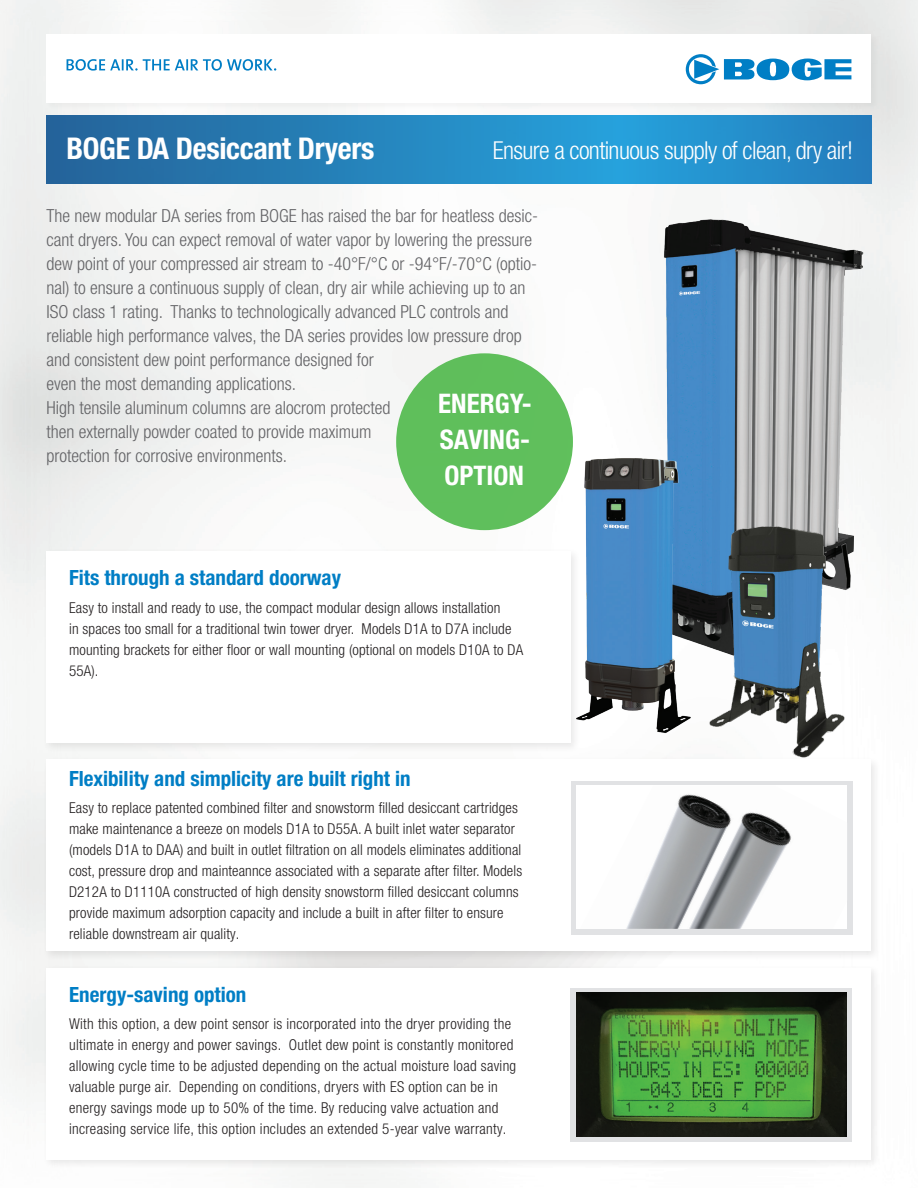
<style>
.page{position:relative;width:918px;height:1188px;background:#fff}
.page>*{position:absolute;margin:0;border:0;box-sizing:border-box;transform-origin:0 0}
.t1{font:700 condensed 30px "Helvetica Neue LT Pro";letter-spacing:-.01em;color:#fff}
.t2{font:700 condensed 27px/36px "Helvetica Neue LT Pro";color:#fff}
.t3{font:300 condensed 24.75px "Helvetica Neue LT Pro";letter-spacing:-.025em;color:#fff}
.t4{font:700 condensed 21px "Helvetica Neue LT Pro";color:#007ec5}
.COPY_02_Einleitung{font:300 condensed 18px/24px "Helvetica Neue LT Pro";color:#636366}
.COPY_schwarz{font:300 condensed 15px/21px "Helvetica Neue LT Pro";letter-spacing:.01em;color:#231f20}
</style>
<div class="page">
<img style="left:0;top:0;width:918px;height:1188px">
<img style="left:634px;top:198px;width:250px;height:506px">
<img style="left:720px;top:524px;width:127px;height:232px">
<img style="left:557px;top:438px;width:163px;height:318px">
<div style="left:45px;top:33px;width:834px;height:77px;background:#231f20;opacity:.04"></div>
<div style="left:47px;top:35px;width:824px;height:68px;background:#fff"></div>
<svg style="left:686px;top:54px;width:165px;height:30px"></svg>
<svg style="left:67px;top:59px;width:209px;height:12px"></svg>
<svg style="left:47px;top:116px;width:824px;height:68px;background:#2585be"></svg>
<div style="left:42px;top:547px;width:539px;height:206px;background:#f5f5f4"></div>
<div style="left:47px;top:551px;width:524px;height:192px;background:#fff"></div>
<div style="left:42px;top:756px;width:840px;height:205px;background:#231f20;opacity:.1"></div>
<div style="left:47px;top:760px;width:824px;height:191px;background:#fff"></div>
<div style="left:42px;top:964px;width:840px;height:206px;background:#231f20;opacity:.1"></div>
<div style="left:47px;top:968px;width:824px;height:192px;background:#fff"></div>
<div style="left:571px;top:988px;width:281px;height:154px;background:#e1e2e4"></div>
<img style="left:576px;top:993px;width:271px;height:143px">
<div style="left:396px;top:353px;width:177px;height:177px;background:#5fbf5c;border-radius:50%"></div>
<svg style="left:571px;top:781px;width:281px;height:153px;fill:#e1e2e4"></svg>
<img style="left:580px;top:786px;width:267px;height:143px">
<p class="t1" style="left:67px;top:130px;width:310px">BOGE DA Desiccant Dryers</p>
<p class="t3" style="left:493px;top:136px;width:362px">Ensure a continuous supply of clean, dry air!</p>
<p class="COPY_02_Einleitung" style="left:47px;top:204px;width:493px">The new modular DA series from BOGE has raised the bar for heatless desic&shy;cant dryers. You can expect removal of water vapor by lowering the pressure dew point of your compressed air stream to -40°F/°C or -94°F/-70°C (optio&shy;nal) to ensure a continuous supply of clean, dry air while achieving up to an ISO class 1 rating. Thanks to technologically advanced PLC controls and reliable high performance valves, the DA series provides low pressure drop and consistent dew point performance designed for<br>even the most demanding applications.</p>
<p class="COPY_02_Einleitung" style="left:47px;top:396px;width:345px">High tensile aluminum columns are alocrom protected then externally powder coated to provide maximum protection for corrosive environments.</p>
<p class="t2" style="left:438px;top:386px;width:95px">ENERGY-</p>
<p class="t2" style="left:440px;top:422px;width:92px">SAVING-<br>OPTION</p>
<p class="t4" style="left:69px;top:565px;width:273px">Fits through a standard doorway</p>
<p class="COPY_schwarz" style="left:69px;top:597px;width:456px">Easy to install and ready to use, the compact modular design allows installation<br>in spaces too small for a traditional twin tower dryer. Models D1A to D7A include mounting brackets for either floor or wall mounting (optional on models D10A to DA 55A).</p>
<p class="t4" style="left:69px;top:766px;width:343px">Flexibility and simplicity are built right in</p>
<p class="COPY_schwarz" style="left:69px;top:798px;width:455px">Easy to replace patented combined filter and snowstorm filled desiccant cartridges make maintenance a breeze on models D1A to D55A. A built inlet water separator (models D1A to DAA) and built in outlet filtration on all models eliminates additional cost, pressure drop and mainteannce associated with a separate after filter. Models D212A to D1110A constructed of high density snowstorm filled desiccant columns provide maximum adsorption capacity and include a built in after filter to ensure reliable downstream air quality.</p>
<p class="t4" style="left:69px;top:982px;width:179px">Energy-saving option</p>
<p class="COPY_schwarz" style="left:69px;top:1013px;width:449px">With this option, a dew point sensor is incorporated into the dryer providing the ultimate in energy and power savings. Outlet dew point is constantly monitored allowing cycle time to be adjusted depending on the actual moisture load saving valuable purge air. Depending on conditions, dryers with ES option can be in energy savings mode up to 50% of the time. By reducing valve actuation and increasing service life, this option includes an extended 5-year valve warranty.</p>
</div>
